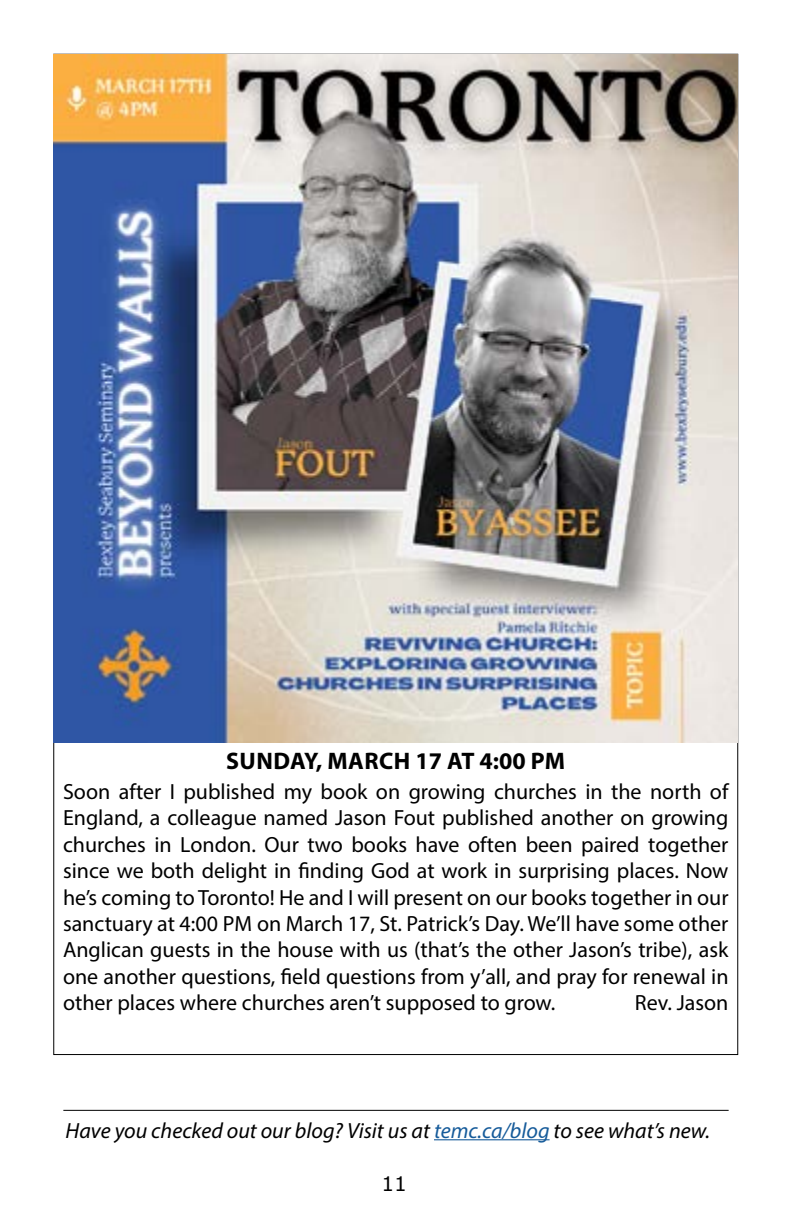
<style>
.page{position:relative;width:792px;height:1224px;background:#fff}
.page>*{position:absolute;margin:0;border:0;box-sizing:border-box;transform-origin:0 0}
.t1{font:700 24px "Myriad Pro";letter-spacing:.015em;color:#000}
.t2{font:22px/26.4px "Myriad Pro";color:#000;text-align:justify}
.t3{font:italic 22px "Myriad Pro";color:#000}
.t4{font:20px "Verdana";color:#000}
.s1{color:#165b9a}
</style>
<div class="page">
<img style="left:54px;top:54px;width:684px;height:688px">
<hr style="left:63px;top:1110px;width:666px;height:1px;background:#000">
<hr style="left:434px;top:1139px;width:116px;height:1px;background:#165b9a">
<p class="t1" style="left:226px;top:746px;width:341px">SUNDAY, MARCH 17 AT 4:00 PM</p>
<p class="t2" style="left:63px;top:778px;width:667px">Soon after I published my book on growing churches in the north of England, a colleague named Jason Fout published another on growing churches in London. Our two books have often been paired together since we both delight in finding God at work in surprising places. Now he’s coming to Toronto! He and I will present on our books together in our sanctuary at 4:00 PM on March 17, St. Patrick’s Day. We’ll have some other Anglican guests in the house with us (that’s the other Jason’s tribe), ask one another questions, field questions from y’all, and pray for renewal in other places where churches aren’t supposed to grow.</p>
<p class="t2" style="left:635px;top:989px;width:95px">Rev. Jason</p>
<p class="t3" style="left:66px;top:1117px;width:646px">Have you checked out our blog? Visit us at <span class="s1">temc.ca/blog</span> to see what’s new.</p>
<p class="t4" style="left:382px;top:1170px;width:27px">11</p>
</div>
